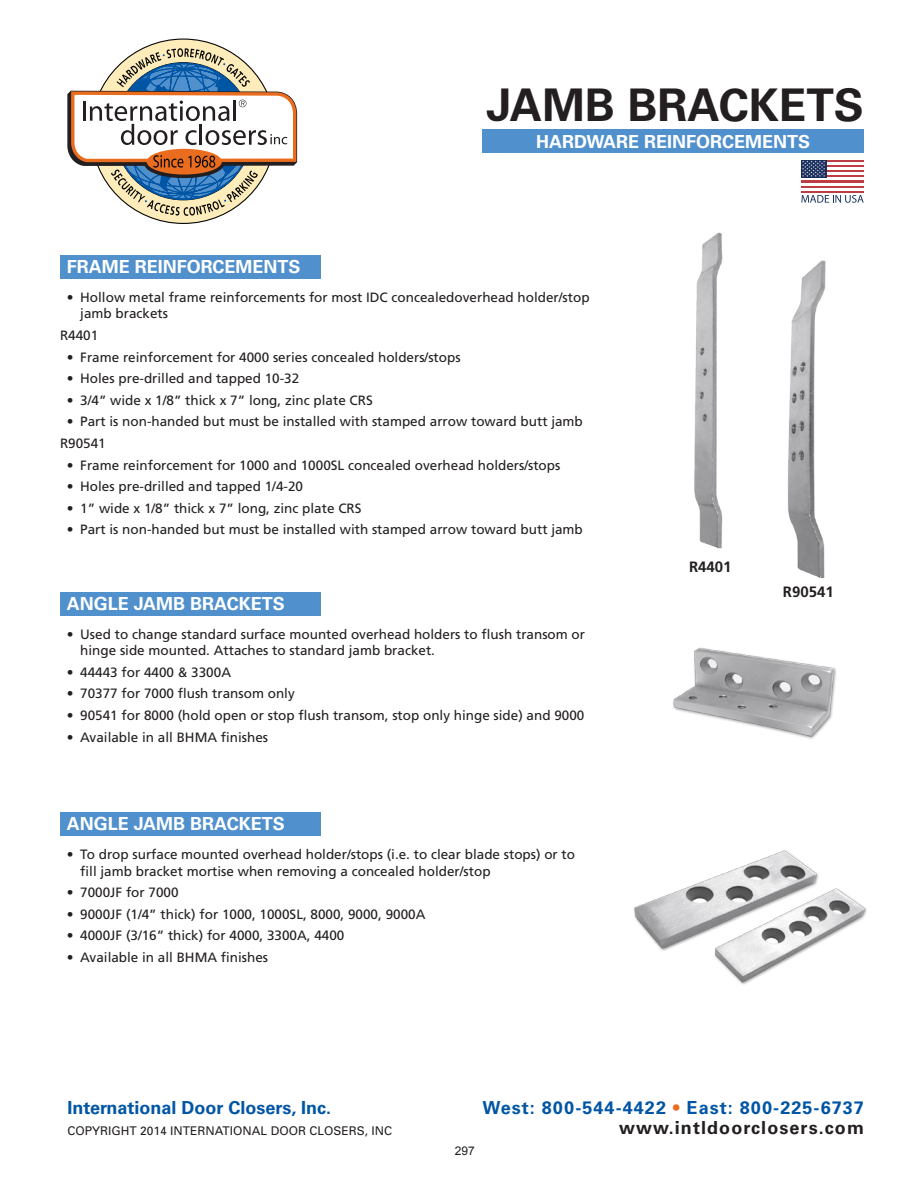
<style>
.page{position:relative;width:918px;height:1188px;background:#fff}
.page>*{position:absolute;margin:0;border:0;box-sizing:border-box;transform-origin:0 0}
.t1{font:700 45px "Univers";color:#231f20}
.t2{font:700 18px "Univers";color:#fff}
.t3{font:700 18px "Univers";letter-spacing:.06em;color:#0155a5}
.t4{font:700 18px "Univers";color:#0155a5}
.t5{font:700 18px "Univers";letter-spacing:.06em;color:#231f20}
.t6{font:700 15px "Frutiger";color:#231f20}
.t7{font:13.5px/16.2px "Frutiger";color:#231f20}
.t8{font:12px "Univers";color:#231f20}
.t9{font:12px "Arial";color:#231f20}
.s1{color:#ea6d1f}
</style>
<div class="page">
<div style="left:92px;top:40px;width:183px;height:183px;background:#feedbb;border-radius:50%"></div>
<svg style="left:67px;top:48px;width:231px;height:168px"></svg>
<img style="left:694px;top:232px;width:132px;height:346px">
<img style="left:673px;top:647px;width:164px;height:92px">
<img style="left:634px;top:850px;width:233px;height:135px">
<hr style="left:801px;top:160px;width:63px;height:2px;background:#bd3d44">
<hr style="left:801px;top:165px;width:63px;height:2px;background:#bd3d44">
<hr style="left:801px;top:170px;width:63px;height:3px;background:#bd3d44">
<hr style="left:801px;top:175px;width:63px;height:3px;background:#bd3d44">
<hr style="left:801px;top:180px;width:63px;height:3px;background:#bd3d44">
<hr style="left:801px;top:185px;width:63px;height:3px;background:#bd3d44">
<hr style="left:801px;top:190px;width:63px;height:3px;background:#bd3d44">
<div style="left:801px;top:160px;width:25px;height:18px;background:#192f5d"></div>
<svg style="left:802px;top:161px;width:23px;height:16px"></svg>
<svg style="left:801px;top:195px;width:63px;height:8px"></svg>
<div style="left:60px;top:255px;width:261px;height:24px;background:#5090cc"></div>
<div style="left:60px;top:592px;width:261px;height:24px;background:#5090cc"></div>
<div style="left:60px;top:812px;width:261px;height:24px;background:#5090cc"></div>
<div style="left:482px;top:130px;width:382px;height:23px;background:#5090cc"></div>
<p class="t1" style="left:487px;top:79px;width:379px">JAMB BRACKETS</p>
<p class="t2" style="left:67px;top:256px;width:235px">FRAME REINFORCEMENTS</p>
<p class="t2" style="left:536px;top:131px;width:275px">HARDWARE REINFORCEMENTS</p>
<p class="t7" style="left:80px;top:289px;width:511px;text-indent:-14px">• Hollow metal frame reinforcements for most IDC concealedoverhead holder/stop jamb brackets</p>
<p class="t7" style="left:60px;top:327px;width:40px">R4401</p>
<p class="t7" style="left:67px;top:349px;width:395px">• Frame reinforcement for 4000 series concealed holders/stops</p>
<p class="t7" style="left:67px;top:370px;width:234px">• Holes pre-drilled and tapped 10-32</p>
<p class="t7" style="left:67px;top:392px;width:308px">• 3/4” wide x 1/8” thick x 7” long, zinc plate CRS</p>
<p class="t7" style="left:67px;top:413px;width:518px">• Part is non-handed but must be installed with stamped arrow toward butt jamb</p>
<p class="t7" style="left:60px;top:435px;width:47px">R90541</p>
<p class="t7" style="left:67px;top:457px;width:495px">• Frame reinforcement for 1000 and 1000SL concealed overhead holders/stops</p>
<p class="t7" style="left:67px;top:478px;width:238px">• Holes pre-drilled and tapped 1/4-20</p>
<p class="t7" style="left:67px;top:500px;width:296px">• 1” wide x 1/8” thick x 7” long, zinc plate CRS</p>
<p class="t7" style="left:67px;top:521px;width:518px">• Part is non-handed but must be installed with stamped arrow toward butt jamb</p>
<p class="t2" style="left:67px;top:593px;width:219px">ANGLE JAMB BRACKETS</p>
<p class="t7" style="left:80px;top:626px;width:506px;text-indent:-14px">• Used to change standard surface mounted overhead holders to flush transom or hinge side mounted. Attaches to standard jamb bracket.</p>
<p class="t7" style="left:67px;top:664px;width:166px">• 44443 for 4400 &amp; 3300A</p>
<p class="t7" style="left:67px;top:686px;width:230px">• 70377 for 7000 flush transom only</p>
<p class="t7" style="left:67px;top:707px;width:519px">• 90541 for 8000 (hold open or stop flush transom, stop only hinge side) and 9000</p>
<p class="t7" style="left:67px;top:729px;width:203px">• Available in all BHMA finishes</p>
<p class="t2" style="left:67px;top:813px;width:219px">ANGLE JAMB BRACKETS</p>
<p class="t7" style="left:80px;top:846px;width:496px;text-indent:-14px">• To drop surface mounted overhead holder/stops (i.e. to clear blade stops) or to fill jamb bracket mortise when removing a concealed holder/stop</p>
<p class="t7" style="left:67px;top:884px;width:113px">• 7000JF for 7000</p>
<p class="t7" style="left:67px;top:906px;width:360px">• 9000JF (1/4” thick) for 1000, 1000SL, 8000, 9000, 9000A</p>
<p class="t7" style="left:67px;top:927px;width:279px">• 4000JF (3/16” thick) for 4000, 3300A, 4400</p>
<p class="t7" style="left:67px;top:949px;width:203px">• Available in all BHMA finishes</p>
<p class="t6" style="left:689px;top:558px;width:44px">R4401</p>
<p class="t6" style="left:783px;top:583px;width:52px">R90541</p>
<h2 class="t4" style="left:68px;top:1097px;width:265px">International Door Closers, Inc.</h2>
<h2 class="t3" style="left:482px;top:1098px;width:383px">West: 800-544-4422 <span class="s1">•</span> East: 800-225-6737</h2>
<p class="t8" style="left:68px;top:1123px;width:326px">COPYRIGHT 2014 INTERNATIONAL DOOR CLOSERS, INC</p>
<h2 class="t5" style="left:619px;top:1117px;width:246px">www.intldoorclosers.com</h2>
<p class="t9" style="left:455px;top:1143px;width:22px">297</p>
</div>
